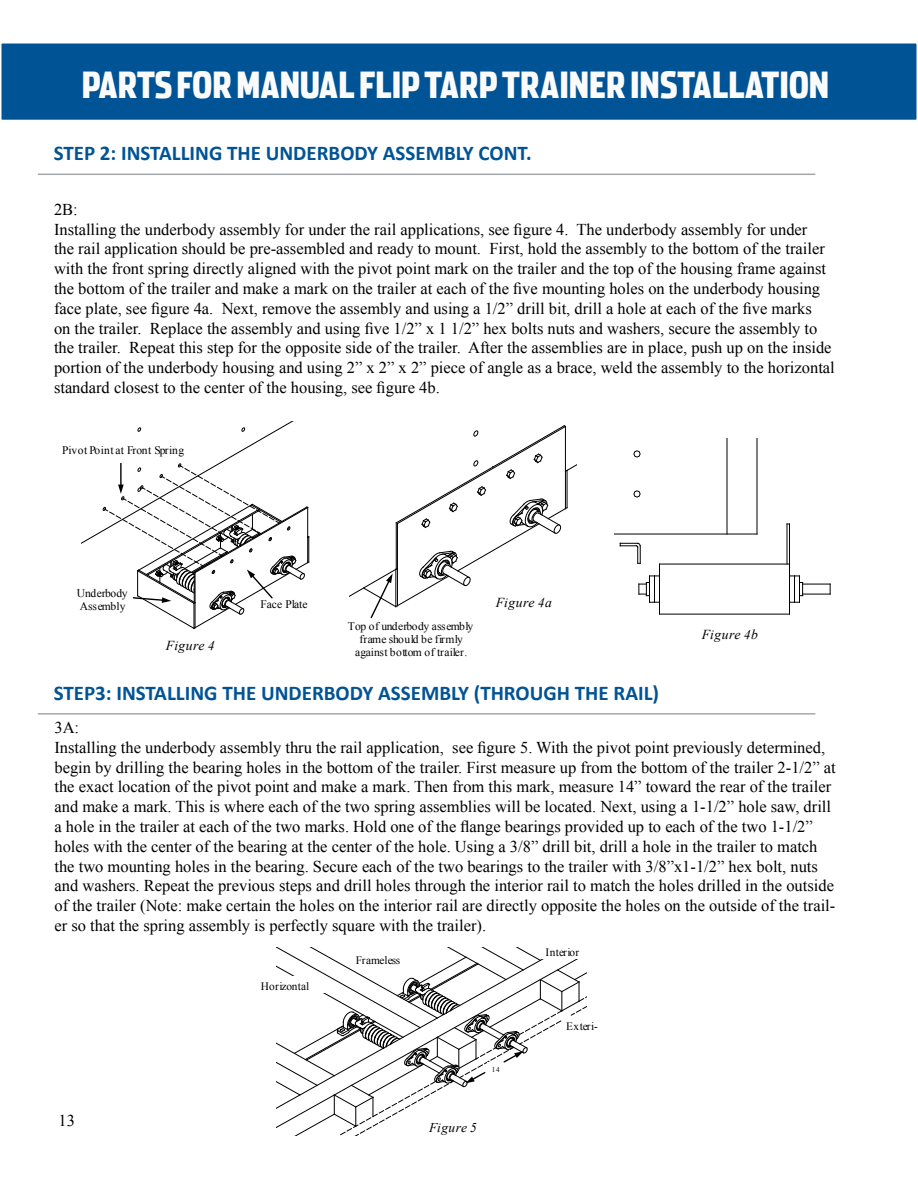
<style>
.page{position:relative;width:918px;height:1188px;background:#fff}
.page>*{position:absolute;margin:0;border:0;box-sizing:border-box;transform-origin:0 0}
.t1{font:900 36px "Stainless Comp";color:#fbfbfb}
.t2{font:700 21px "Calibri";color:#005395}
.t3{font:16.5px/19.8px "Times New Roman";color:#000}
.t4{font:italic 13.65px "Times New Roman";letter-spacing:.03em;color:#000}
.t5{font:italic 13.5px "Times New Roman";letter-spacing:.03em;color:#000}
.t6{font:11.55px/12.6px "Times New Roman";letter-spacing:-.005em;color:#000}
.t7{font:11.55px "Times New Roman";letter-spacing:-.035em;color:#000}
.t8{font:11.55px "Times New Roman";letter-spacing:.03em;color:#000}
.t9{font:11.4px "Times New Roman";letter-spacing:.01em;color:#000}
.t10{font:11.4px "Times New Roman";letter-spacing:-.01em;color:#000}
.t11{font:11.4px "Times New Roman";letter-spacing:.03em;color:#000}
.t12{font:7.2px "Times New Roman";color:#000}
</style>
<div class="page">
<div style="left:1px;top:43px;width:916px;height:77px;background:#005395"></div>
<div style="left:0;top:42px;width:918px;height:79px;border:2px solid #fff"></div>
<hr style="left:38px;top:174px;width:777px;height:1px;background:#a5a7aa">
<svg style="left:81px;top:422px;width:229px;height:207px"></svg>
<svg style="left:349px;top:425px;width:227px;height:194px"></svg>
<hr style="left:757px;top:439px;width:1px;height:95px;background:#000">
<hr style="left:614px;top:534px;width:143px;height:1px;background:#000">
<hr style="left:727px;top:439px;width:1px;height:95px;background:#000">
<svg style="left:633px;top:490px;width:8px;height:8px"></svg>
<svg style="left:633px;top:450px;width:8px;height:8px"></svg>
<hr style="left:660px;top:564px;width:130px;height:1px;background:#000">
<hr style="left:660px;top:614px;width:130px;height:1px;background:#000">
<hr style="left:659px;top:564px;width:1px;height:50px;background:#000">
<hr style="left:789px;top:524px;width:1px;height:90px;background:#000">
<hr style="left:787px;top:524px;width:1px;height:40px;background:#000">
<svg style="left:790px;top:576px;width:41px;height:27px"></svg>
<svg style="left:620px;top:543px;width:21px;height:21px"></svg>
<svg style="left:639px;top:576px;width:20px;height:27px"></svg>
<hr style="left:38px;top:713px;width:777px;height:2px;background:#a5a7aa">
<svg style="left:276px;top:948px;width:310px;height:188px"></svg>
<h1 class="t1" style="left:82px;top:63px;width:749px">PARTS FOR MANUAL FLIP TARP TRAINER INSTALLATION</h1>
<p class="t2" style="left:54px;top:140px;width:480px">STEP 2: INSTALLING THE UNDERBODY ASSEMBLY CONT.</p>
<p class="t3" style="left:54px;top:199px;width:25px">2B:</p>
<p class="t3" style="left:54px;top:219px;width:755px">Installing the underbody assembly for under the rail applications, see figure 4. The underbody assembly for under</p>
<p class="t3" style="left:54px;top:239px;width:774px">the rail application should be pre-assembled and ready to mount. First, hold the assembly to the bottom of the trailer with the front spring directly aligned with the pivot point mark on the trailer and the top of the housing frame against</p>
<p class="t3" style="left:54px;top:278px;width:768px">the bottom of the trailer and make a mark on the trailer at each of the five mounting holes on the underbody housing face plate, see figure 4a. Next, remove the assembly and using a 1/2” drill bit, drill a hole at each of the five marks on the trailer. Replace the assembly and using five 1/2” x 1 1/2” hex bolts nuts and washers, secure the assembly to</p>
<p class="t3" style="left:54px;top:338px;width:782px">the trailer. Repeat this step for the opposite side of the trailer. After the assemblies are in place, push up on the inside portion of the underbody housing and using 2” x 2” x 2” piece of angle as a brace, weld the assembly to the horizontal</p>
<p class="t3" style="left:54px;top:377px;width:387px">standard closest to the center of the housing, see figure 4b.</p>
<p class="t6" style="left:62px;top:443px;width:124px">Pivot Point at Front Spring</p>
<p class="t6" style="left:77px;top:587px;width:52px">Underbody<br>Assembly</p>
<p class="t6" style="left:260px;top:598px;width:49px">Face Plate</p>
<p class="t4" style="left:496px;top:593px;width:58px">Figure 4a</p>
<p class="t7" style="left:348px;top:619px;width:127px">Top of underbody assembly</p>
<p class="t4" style="left:702px;top:625px;width:58px">Figure 4b</p>
<p class="t8" style="left:359px;top:631px;width:105px">frame should be firmly</p>
<p class="t4" style="left:166px;top:636px;width:50px">Figure 4</p>
<p class="t6" style="left:355px;top:646px;width:114px">against bottom of trailer.</p>
<p class="t2" style="left:54px;top:679px;width:607px">STEP3: INSTALLING THE UNDERBODY ASSEMBLY (THROUGH THE RAIL)</p>
<p class="t3" style="left:54px;top:717px;width:26px">3A:</p>
<p class="t3" style="left:54px;top:737px;width:772px">Installing the underbody assembly thru the rail application, see figure 5. With the pivot point previously determined,</p>
<p class="t3" style="left:54px;top:757px;width:783px">begin by drilling the bearing holes in the bottom of the trailer. First measure up from the bottom of the trailer 2-1/2” at the exact location of the pivot point and make a mark. Then from this mark, measure 14” toward the rear of the trailer and make a mark. This is where each of the two spring assemblies will be located. Next, using a 1-1/2” hole saw, drill</p>
<p class="t3" style="left:54px;top:816px;width:760px">a hole in the trailer at each of the two marks. Hold one of the flange bearings provided up to each of the two 1-1/2”</p>
<p class="t3" style="left:54px;top:836px;width:782px">holes with the center of the bearing at the center of the hole. Using a 3/8” drill bit, drill a hole in the trailer to match the two mounting holes in the bearing. Secure each of the two bearings to the trailer with 3/8”x1-1/2” hex bolt, nuts and washers. Repeat the previous steps and drill holes through the interior rail to match the holes drilled in the outside of the trailer (Note: make certain the holes on the interior rail are directly opposite the holes on the outside of the trail&shy;er so that the spring assembly is perfectly square with the trailer).</p>
<p class="t11" style="left:546px;top:944px;width:35px">Interior</p>
<p class="t10" style="left:356px;top:953px;width:46px">Frameless</p>
<p class="t9" style="left:261px;top:978px;width:50px">Horizontal</p>
<p class="t9" style="left:566px;top:1019px;width:33px">Exteri-</p>
<p class="t12" style="left:492px;top:1064px;width:9px">14</p>
<p class="t3" style="left:58px;top:1111px;width:18px">13</p>
<p class="t5" style="left:429px;top:1119px;width:50px">Figure 5</p>
</div>
